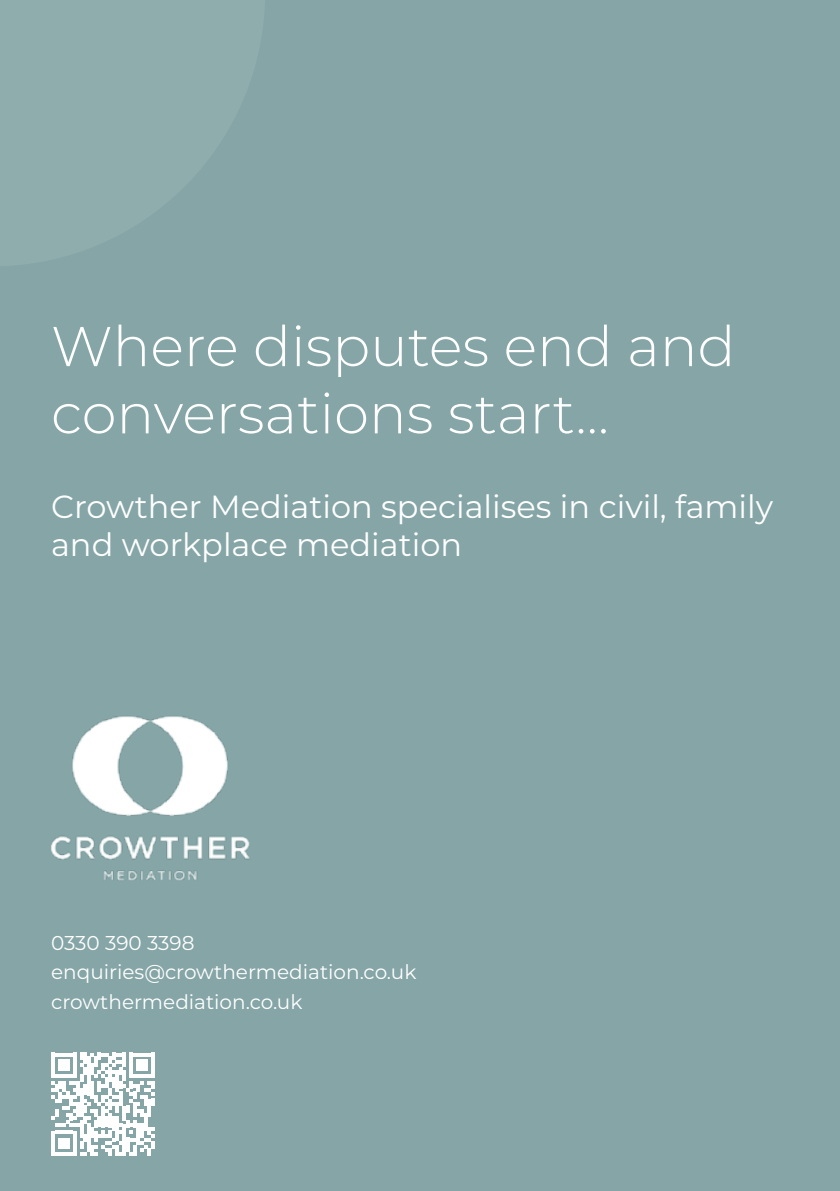
<style>
.page{position:relative;width:840px;height:1191px;background:#fff}
.page>*{position:absolute;margin:0;border:0;box-sizing:border-box;transform-origin:0 0}
.t1{font:300 56px/67.2px "Montserrat";color:#fff}
.t2{font:32px/38.4px "Montserrat";color:#fff}
.t3{font:20px/29.6px "Montserrat";color:#fff}
</style>
<div class="page">
<div style="left:0;top:0;width:839px;height:1191px;background:#85a5a6"></div>
<img style="left:51px;top:716px;width:199px;height:165px">
<svg style="left:52px;top:1052px;width:102px;height:103px"></svg>
<svg style="left:0;top:0;width:265px;height:266px;fill:#90adae"></svg>
<h1 class="t1" style="left:51px;top:311px;width:685px">Where disputes end and conversations start...</h1>
<h2 class="t2" style="left:51px;top:486px;width:723px">Crowther Mediation specialises in civil, family and workplace mediation</h2>
<p class="t3" style="left:51px;top:927px;width:366px">0330 390 3398 enquiries@crowthermediation.co.uk crowthermediation.co.uk</p>
</div>
